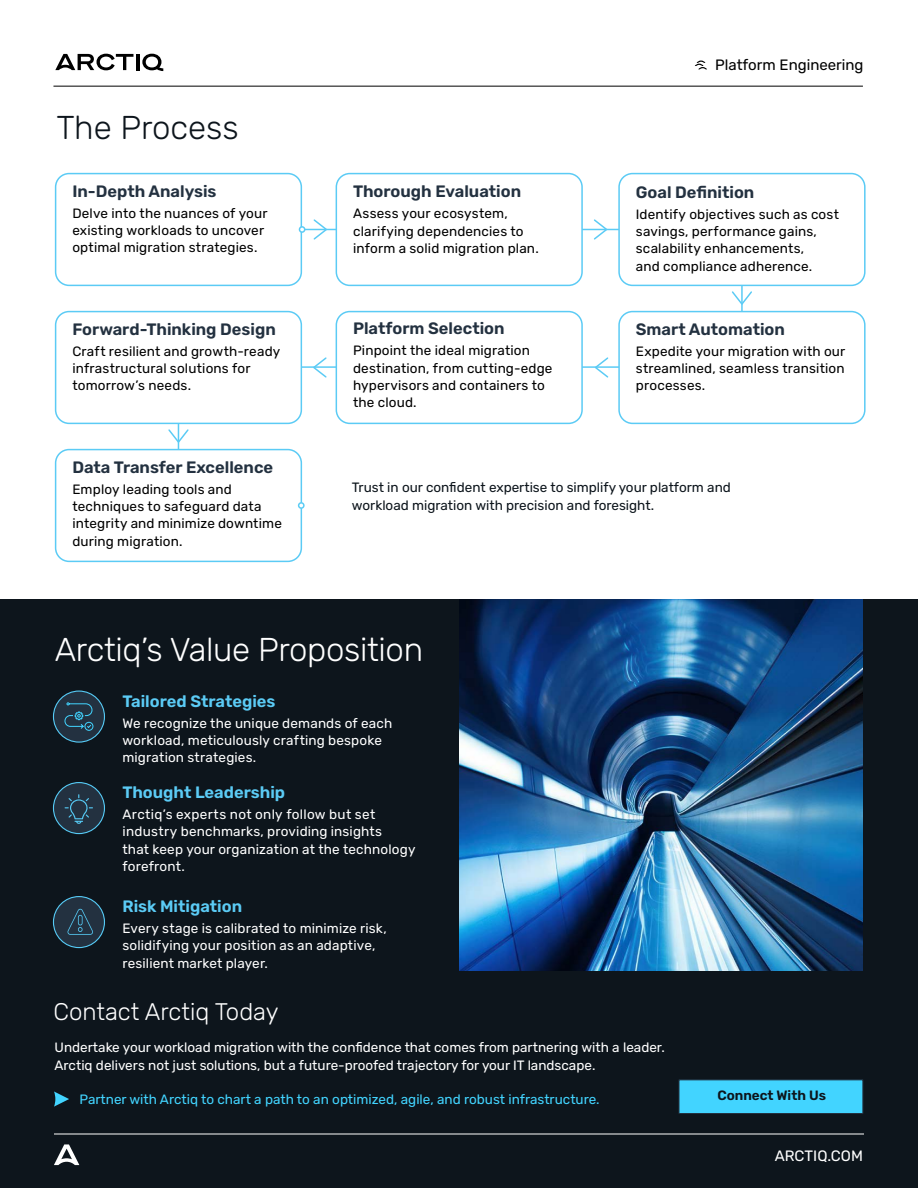
<style>
.page{position:relative;width:918px;height:1188px;background:#fff}
.page>*{position:absolute;margin:0;border:0;box-sizing:border-box;transform-origin:0 0}
.t1{font:300 33px "Rubik";letter-spacing:-.01em;color:#fff}
.t2{font:300 33px "Rubik";color:#0d151c}
.t3{font:300 24px "Rubik";color:#fff}
.t4{font:600 16.5px "Rubik";color:#233140}
.t5{font:600 16.5px "Rubik";color:#5bcbf5}
.t6{font:15px "Rubik";color:#000}
.t7{font:15px "Rubik";color:#fff}
.t8{font:13.5px/17.2px "Rubik";letter-spacing:.01em;color:#000}
.t9{font:13.5px/17.2px "Rubik";letter-spacing:.01em;color:#fff}
.t10{font:13.5px/17.2px "Rubik";color:#0d151c}
.t11{font:13.5px "Rubik";color:#42d4ff}
.t12{font:600 13.5px "Rubik";color:#0d151c}
</style>
<div class="page">
<div style="left:0;top:599px;width:918px;height:589px;background:#0d151c"></div>
<hr style="left:54px;top:1134px;width:810px;height:1px;background:#fff">
<img style="left:459px;top:599px;width:404px;height:371px">
<svg style="left:54px;top:1091px;width:15px;height:16px"></svg>
<svg style="left:54px;top:1144px;width:25px;height:21px"></svg>
<div style="left:679px;top:1079px;width:184px;height:35px;background:#42d4ff;border:1px solid #233140"></div>
<div style="left:53px;top:691px;width:51px;height:51px;background:#233140;border-radius:50%"></div>
<div style="left:53px;top:691px;width:52px;height:52px;border:1px solid #56caf5;border-radius:50%"></div>
<div style="left:53px;top:783px;width:51px;height:51px;background:#233140;border-radius:50%"></div>
<div style="left:53px;top:782px;width:52px;height:52px;border:1px solid #56caf5;border-radius:50%"></div>
<div style="left:53px;top:897px;width:51px;height:51px;background:#233140;border-radius:50%"></div>
<div style="left:53px;top:896px;width:52px;height:52px;border:1px solid #56caf5;border-radius:50%"></div>
<svg style="left:67px;top:909px;width:26px;height:26px"></svg>
<svg style="left:65px;top:794px;width:28px;height:30px"></svg>
<svg style="left:64px;top:702px;width:30px;height:29px"></svg>
<svg style="left:54px;top:228px;width:689px;height:278px"></svg>
<div style="left:56px;top:174px;width:245px;height:111px;background:#fff;border-radius:14px"></div>
<div style="left:55px;top:173px;width:247px;height:113px;border:2px solid #5bcbf5;border-radius:14px"></div>
<div style="left:336px;top:174px;width:246px;height:111px;background:#fff;border-radius:14px"></div>
<div style="left:336px;top:173px;width:247px;height:113px;border:2px solid #5bcbf5;border-radius:14px"></div>
<div style="left:299px;top:226px;width:6px;height:7px;border:2px solid #5bcbf5;border-radius:50%"></div>
<div style="left:56px;top:312px;width:245px;height:111px;background:#fff;border-radius:14px"></div>
<div style="left:55px;top:311px;width:247px;height:113px;border:2px solid #5bcbf5;border-radius:14px"></div>
<div style="left:336px;top:312px;width:246px;height:111px;background:#fff;border-radius:14px"></div>
<div style="left:336px;top:311px;width:247px;height:113px;border:2px solid #5bcbf5;border-radius:14px"></div>
<div style="left:619px;top:312px;width:246px;height:111px;background:#fff;border-radius:14px"></div>
<div style="left:618px;top:311px;width:248px;height:113px;border:2px solid #5bcbf5;border-radius:14px"></div>
<div style="left:56px;top:450px;width:245px;height:111px;background:#fff;border-radius:14px"></div>
<div style="left:55px;top:449px;width:247px;height:113px;border:2px solid #5bcbf5;border-radius:14px"></div>
<div style="left:298px;top:502px;width:7px;height:7px;border:2px solid #5bccf5;border-radius:50%"></div>
<svg style="left:312px;top:219px;width:17px;height:22px"></svg>
<svg style="left:592px;top:219px;width:17px;height:22px"></svg>
<svg style="left:730px;top:290px;width:22px;height:17px"></svg>
<svg style="left:593px;top:356px;width:17px;height:23px"></svg>
<svg style="left:311px;top:356px;width:17px;height:23px"></svg>
<svg style="left:167px;top:428px;width:23px;height:17px"></svg>
<div style="left:619px;top:174px;width:246px;height:111px;background:#fff;border-radius:14px"></div>
<div style="left:618px;top:173px;width:248px;height:113px;border:2px solid #5bcbf5;border-radius:14px"></div>
<hr style="left:136px;top:54px;width:4px;height:16px;background:#000">
<svg style="left:55px;top:54px;width:78px;height:16px"></svg>
<svg style="left:142px;top:54px;width:21px;height:17px"></svg>
<hr style="left:53px;top:86px;width:810px;height:1px;background:#000">
<svg style="left:695px;top:61px;width:12px;height:8px"></svg>
<h1 class="t2" style="left:57px;top:109px;width:184px">The Process</h1>
<p class="t4" style="left:72px;top:182px;width:146px">In-Depth Analysis</p>
<p class="t8" style="left:72px;top:205px;width:197px">Delve into the nuances of your existing workloads to uncover optimal migration strategies.</p>
<p class="t4" style="left:72px;top:320px;width:205px">Forward-Thinking Design</p>
<p class="t8" style="left:72px;top:343px;width:209px">Craft resilient and growth-ready infrastructural solutions for tomorrow’s needs.</p>
<p class="t4" style="left:72px;top:458px;width:202px">Data Transfer Excellence</p>
<p class="t8" style="left:72px;top:481px;width:211px">Employ leading tools and techniques to safeguard data integrity and minimize downtime during migration.</p>
<p class="t4" style="left:353px;top:182px;width:170px">Thorough Evaluation</p>
<p class="t8" style="left:353px;top:205px;width:187px">Assess your ecosystem, clarifying dependencies to inform a solid migration plan.</p>
<p class="t4" style="left:353px;top:319px;width:153px">Platform Selection</p>
<p class="t8" style="left:353px;top:342px;width:201px">Pinpoint the ideal migration destination, from cutting-edge hypervisors and containers to the cloud.</p>
<p class="t6" style="left:715px;top:56px;width:150px">Platform Engineering</p>
<p class="t4" style="left:636px;top:183px;width:120px">Goal Definition</p>
<p class="t8" style="left:636px;top:206px;width:205px">Identify objectives such as cost savings, performance gains, scalability enhancements,<br>and compliance adherence.</p>
<p class="t4" style="left:636px;top:319px;width:151px">Smart Automation</p>
<p class="t8" style="left:636px;top:343px;width:211px;text-align:justify">Expedite your migration with our streamlined, seamless transition processes.</p>
<p class="t10" style="left:352px;top:479px;width:381px">Trust in our confident expertise to simplify your platform and workload migration with precision and foresight.</p>
<h1 class="t1" style="left:55px;top:631px;width:370px">Arctiq’s Value Proposition</h1>
<p class="t5" style="left:122px;top:691px;width:155px">Tailored Strategies</p>
<p class="t9" style="left:122px;top:715px;width:271px">We recognize the unique demands of each workload, meticulously crafting bespoke migration strategies.</p>
<p class="t5" style="left:122px;top:783px;width:164px">Thought Leadership</p>
<p class="t9" style="left:122px;top:806px;width:295px">Arctiq’s experts not only follow but set industry benchmarks, providing insights<br>that keep your organization at the technology forefront.</p>
<p class="t5" style="left:122px;top:897px;width:121px">Risk Mitigation</p>
<p class="t9" style="left:122px;top:920px;width:266px">Every stage is calibrated to minimize risk, solidifying your position as an adaptive, resilient market player.</p>
<h2 class="t3" style="left:53px;top:998px;width:227px">Contact Arctiq Today</h2>
<p class="t9" style="left:55px;top:1039px;width:612px;line-height:18px">Undertake your workload migration with the confidence that comes from partnering with a leader.<br>Arctiq delivers not just solutions, but a future-proofed trajectory for your IT landscape.</p>
<p class="t11" style="left:80px;top:1092px;width:522px">Partner with Arctiq to chart a path to an optimized, agile, and robust infrastructure.</p>
<p class="t12" style="left:717px;top:1087px;width:110px">Connect With Us</p>
<p class="t7" style="left:775px;top:1147px;width:90px">ARCTIQ.COM</p>
</div>
